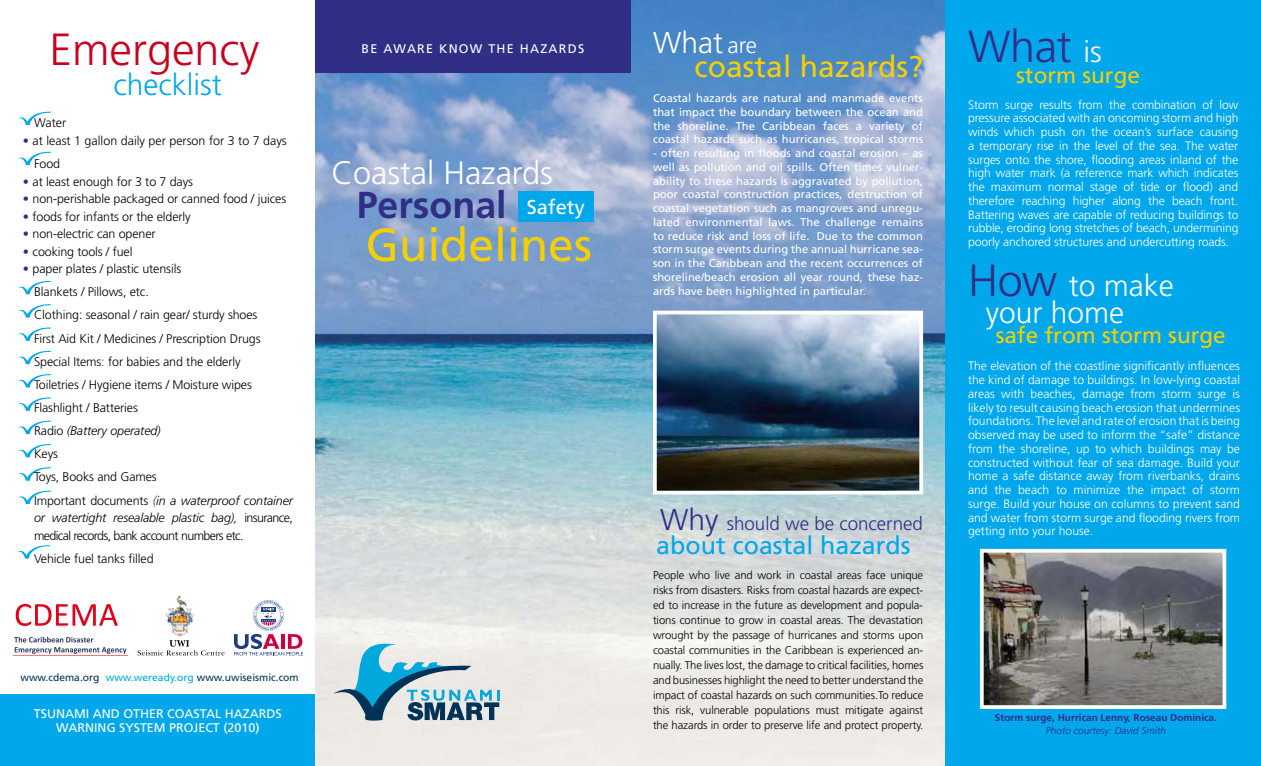
<style>
.page{position:relative;width:1261px;height:766px;background:#fff}
.page>*{position:absolute;margin:0;border:0;box-sizing:border-box;transform-origin:0 0}
.t1{font:46.25px "Frutiger";color:#f5cf00}
.t2{font:300 45px "Frutiger";color:#c7001f}
.t3{font:700 37.5px "Frutiger";color:#312e86}
.t4{font:300 32.5px "Frutiger";color:#fff}
.t5{font:30px/24.1px "Frutiger";color:#f5cf00}
.t6{font:300 30px/26.2px "Frutiger";color:#fff}
.t7{font:300 30px "Frutiger";color:#00a8eb}
.t8{font:25px "Frutiger";color:#00a8eb}
.t9{font:22.5px "Frutiger";color:#f5cf00}
.t10{font:20px "Frutiger";color:#fff}
.t11{font:300 18.75px "Frutiger";color:#312e86}
.t12{font:300 12.5px/23.1px "Frutiger";letter-spacing:-.01em;color:#000}
.t13{font:300 12.5px/17.5px "Frutiger";letter-spacing:-.05em;color:#000}
.t14{font:12.5px/13.8px "Frutiger";color:#fff;text-align:center}
.t15{font:12.5px "Frutiger";letter-spacing:.1em;color:#fff}
.t16{font:300 12.25px/13.8px "Frutiger";letter-spacing:-.01em;color:#fff;text-align:justify}
.t17{font:11.25px/13.8px "Frutiger";color:#fff;text-align:justify}
.t18{font:300 11.25px/15px "Frutiger";letter-spacing:-.01em;color:#000;text-align:justify}
.t19{font:10.25px "Frutiger";color:#003157}
.t20{font:700 10px "Frutiger";color:#312e86}
.t21{font:italic 300 10px "Frutiger";color:#312e86}
.s1{color:#312e86}
.s2{font-style:italic}
.s3{font-style:italic;color:#312e86}
.s4{color:#00a8db}
.s5{font-weight:300;color:#fff}
.s6{font-weight:300;font-size:22.5px;color:#fff}
.s7{font-size:45px;color:#312e86}
.s8{font-size:30px}
</style>
<div class="page">
<div style="left:0;top:695px;width:315px;height:71px;background:#00a8eb"></div>
<img style="left:315px;top:0;width:630px;height:766px">
<div style="left:945px;top:0;width:316px;height:766px;background:#00a8eb"></div>
<div style="left:315px;top:0;width:315px;height:73px;background:#312e86"></div>
<div style="left:518px;top:192px;width:75px;height:30px;background:#00a8eb"></div>
<img style="left:658px;top:316px;width:260px;height:173px">
<div style="left:653px;top:311px;width:270px;height:183px;border:4px solid #fff"></div>
<img style="left:985px;top:554px;width:236px;height:150px">
<div style="left:980px;top:549px;width:246px;height:160px;border:4px solid #fff"></div>
<svg style="left:333px;top:637px;width:166px;height:84px;background:#a2c2ce"></svg>
<svg style="left:18px;top:280px;width:33px;height:14px"></svg>
<svg style="left:18px;top:304px;width:33px;height:14px"></svg>
<svg style="left:18px;top:327px;width:33px;height:14px"></svg>
<svg style="left:18px;top:350px;width:33px;height:14px"></svg>
<svg style="left:18px;top:397px;width:33px;height:14px"></svg>
<svg style="left:18px;top:374px;width:33px;height:14px"></svg>
<svg style="left:18px;top:467px;width:33px;height:14px"></svg>
<svg style="left:18px;top:420px;width:33px;height:14px"></svg>
<svg style="left:18px;top:490px;width:33px;height:14px"></svg>
<svg style="left:18px;top:444px;width:33px;height:13px"></svg>
<svg style="left:18px;top:111px;width:33px;height:14px"></svg>
<svg style="left:18px;top:151px;width:33px;height:14px"></svg>
<svg style="left:17px;top:545px;width:34px;height:14px"></svg>
<img style="left:165px;top:595px;width:28px;height:39px">
<svg style="left:138px;top:640px;width:87px;height:15px"></svg>
<svg style="left:234px;top:600px;width:69px;height:55px"></svg>
<svg style="left:16px;top:604px;width:102px;height:22px"></svg>
<svg style="left:14px;top:636px;width:112px;height:18px"></svg>
<hr style="left:13px;top:655px;width:115px;height:1px;background:#df001a">
<h2 class="t2" style="left:50px;top:24px;width:211px">Emergency</h2>
<h3 class="t7" style="left:113px;top:67px;width:110px">checklist</h3>
<p class="t12" style="left:34px;top:112px;width:34px">Water</p>
<p class="t12" style="left:34px;top:129px;width:254px;text-indent:-11px"><span class="s1">•</span> at least 1 gallon daily per person for 3 to 7 days<br>Food</p>
<p class="t12" style="left:23px;top:170px;width:172px"><span class="s1">•</span> at least enough for 3 to 7 days</p>
<p class="t12" style="left:23px;top:187px;width:265px"><span class="s1">•</span> non-perishable packaged or canned food / juices</p>
<p class="t12" style="left:23px;top:205px;width:169px"><span class="s1">•</span> foods for infants or the elderly</p>
<p class="t12" style="left:23px;top:222px;width:134px"><span class="s1">•</span> non-electric can opener</p>
<p class="t12" style="left:23px;top:240px;width:111px"><span class="s1">•</span> cooking tools / fuel</p>
<p class="t12" style="left:34px;top:257px;width:260px;text-indent:-11px"><span class="s1">•</span> paper plates / plastic utensils<br>Blankets / Pillows, etc.<br>Clothing: seasonal / rain gear/ sturdy shoes<br>First Aid Kit / Medicines / Prescription Drugs<br>Special Items<span class="s1">:</span> for babies and the elderly<br>Toiletries / Hygiene items / Moisture wipes<br>Flashlight / Batteries<br>Radio <span class="s2">(Battery operated)<br></span>Keys<br>Toys, Books and Games<br>Important documents <span class="s3">(</span><span class="s2">in a waterproof container</span></p>
<p class="t13" style="left:34px;top:509px;width:260px"><span class="s2">or watertight resealable plastic bag),</span> insurance, medical records, bank account numbers etc.</p>
<p class="t12" style="left:34px;top:547px;width:121px">Vehicle fuel tanks filled</p>
<p class="t15" style="left:362px;top:41px;width:224px">BE AWARE KNOW THE HAZARDS</p>
<h3 class="t4" style="left:331px;top:155px;width:223px">Coastal Hazards</h3>
<h3 class="t3" style="left:357px;top:183px;width:152px">Personal</h3>
<h1 class="t1" style="left:366px;top:217px;width:228px">Guidelines</h1>
<h3 class="t10" style="left:527px;top:196px;width:59px">Safety</h3>
<p class="t19" style="left:20px;top:671px;width:280px">www.cdema.org <span class="s4">www.weready.org</span> www.uwiseismic.com</p>
<p class="t14" style="left:34px;top:707px;width:249px">TSUNAMI AND OTHER COASTAL HAZARDS<br>WARNING SYSTEM PROJECT (2010)</p>
<h3 class="t5" style="left:694px;top:31px;width:408px;text-indent:-42px"><span class="s5">What</span> <span class="s6">are<br></span>coastal hazards? <sup>What</sup> <sup>is</sup></h3>
<h3 class="t9" style="left:1016px;top:61px;width:125px">storm surge</h3>
<p class="t16" style="left:968px;top:98px;width:272px">Storm surge results from the combination of low pressure associated with an oncoming storm and high winds which push on the ocean’s surface causing a temporary rise in the level of the sea. The water surges onto the shore, flooding areas inland of the high water mark (a reference mark which indicates the maximum normal stage of tide or flood) and . tnor fhcaebehtgnol arehgihgnihcaererofereht Battering waves are capable of reducing buildings to rubble, eroding long stretches of beach, undermining poorly anchored structures and undercutting roads.</p>
<p class="t17" style="left:653px;top:91px;width:271px">Coastal hazards are natural and manmade events that impact the boundary between the ocean and the shoreline. The Caribbean faces a variety of coastal hazards such as hurricanes, tropical storms</p>
<p class="t17" style="left:653px;top:146px;width:272px">- often resulting in floods and coastal erosion – as well as pollution and oil spills. Often times vulner&shy;ability to these hazards is aggravated by pollution, poor coastal construction practices, destruction of coastal vegetation such as mangroves and unregu&shy;lated environmental laws. The challenge remains to reduce risk and loss of life. Due to the common storm surge events during the annual hurricane sea&shy;son in the Caribbean and the recent occurrences of shoreline/beach erosion all year round, these haz&shy;ards have been highlighted in particular.</p>
<h3 class="t6" style="left:986px;top:273px;width:189px;text-indent:-18px"><span class="s7">How</span> to make your home</h3>
<h3 class="t9" style="left:995px;top:322px;width:232px">safe from storm surge</h3>
<h3 class="t11" style="left:660px;top:512px;width:264px"><span class="s8">Why</span> should we be concerned</h3>
<h3 class="t8" style="left:656px;top:531px;width:256px">about coastal hazards</h3>
<p class="t18" style="left:653px;top:567px;width:272px">People who live and work in coastal areas face unique risks from disasters. Risks from coastal hazards are expect&shy;ed to increase in the future as development and popula&shy;tions continue to grow in coastal areas. The devastation wrought by the passage of hurricanes and storms upon coastal communities in the Caribbean is experienced an&shy;nually. The lives lost, the damage to critical facilities, homes and businesses highlight the need to better understand the impact of coastal hazards on such communities.To reduce this risk, vulnerable populations must mitigate against the hazards in order to preserve life and protect property.</p>
<p class="t16" style="left:968px;top:359px;width:273px">The elevation of the coastline significantly influences the kind of damage to buildings. In low-lying coastal areas with beaches, damage from storm surge is likely to result causing beach erosion that undermines foundations. The level and rate of erosion that is being observed may be used to inform the “safe” distance from the shoreline, up to which buildings may be constructed without fear of sea damage. Build your home a safe distance away from riverbanks, drains and the beach to minimize the impact of storm surge. Build your house on columns to prevent sand and water from storm surge and flooding rivers from getting into your house.</p>
<p class="t20" style="left:995px;top:712px;width:223px">Storm surge, Hurrican Lenny, Roseau Dominica.</p>
<p class="t21" style="left:1046px;top:724px;width:122px">Photo courtesy: David Smith</p>
</div>
